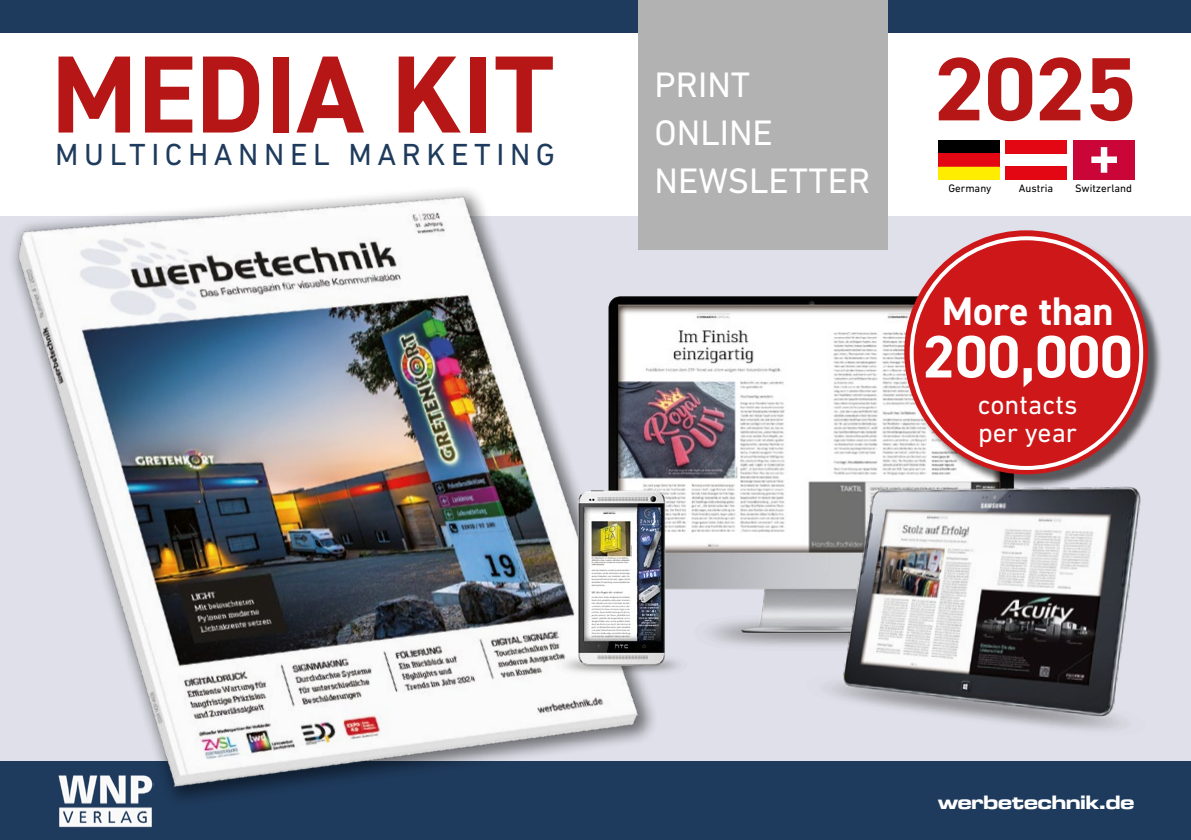
<style>
.page{position:relative;width:1191px;height:840px;background:#fff}
.page>*{position:absolute;margin:0;border:0;box-sizing:border-box;transform-origin:0 0}
.t1{font:700 110px "DIN2014";color:#b61615}
.t2{font:700 90px "DIN2014";color:#b61615;scale:1.06 1}
.t3{font:700 60px "DIN2014";color:#fff}
.t4{font:700 40px "DIN2014";color:#fff}
.t5{font:36px/48px "DIN Next LT Pro";color:#fff}
.t6{font:31px "DIN Next LT Pro";letter-spacing:.18em;color:#1e3a5c}
.t7{font:27.4px/28px "DIN Next LT Pro";color:#fff}
.t8{font:20px "Microgramma D Bold Exte";color:#fff}
.t9{font:11px "DIN Next LT Pro";color:#000}
</style>
<div class="page">
<div style="left:0;top:216px;width:1191px;height:623px;background:#dfe0e9"></div>
<div style="left:0;top:761px;width:1191px;height:78px;background:#1e3a5c"></div>
<div style="left:0;top:0;width:1191px;height:33px;background:#1e3a5c"></div>
<div style="left:638px;top:0;width:249px;height:249px;background:#b3b2b2"></div>
<div style="left:938px;top:166px;width:62px;height:14px;background:#ffed00"></div>
<div style="left:938px;top:140px;width:62px;height:13px;background:#000"></div>
<div style="left:938px;top:153px;width:62px;height:13px;background:#e30613"></div>
<div style="left:1005px;top:140px;width:61px;height:14px;background:#e30613"></div>
<div style="left:1005px;top:166px;width:61px;height:14px;background:#e30613"></div>
<div style="left:1073px;top:140px;width:61px;height:40px;background:#ca0538"></div>
<svg style="left:1091px;top:147px;width:26px;height:26px"></svg>
<img style="left:12px;top:190px;width:749px;height:638px">
<img style="left:595px;top:285px;width:311px;height:382px">
<img style="left:518px;top:473px;width:181px;height:218px">
<img style="left:793px;top:427px;width:348px;height:303px">
<div style="left:906px;top:232px;width:256px;height:256px;background:#000;opacity:.6"></div>
<svg style="left:904px;top:230px;width:244px;height:244px;background:#da5b5d"></svg>
<div style="left:911px;top:238px;width:230px;height:229px;background:#cd1719;border-radius:50%"></div>
<h1 class="t1" style="left:51px;top:21px;width:504px">MEDIA KIT</h1>
<h3 class="t6" style="left:55px;top:137px;width:501px">MULTICHANNEL MARKETING</h3>
<h3 class="t5" style="left:654px;top:60px;width:120px">PRINT<br>ONLINE</h3>
<h3 class="t5" style="left:654px;top:156px;width:217px">NEWSLETTER</h3>
<h2 class="t2" style="left:934px;top:29px;width:193px">2025</h2>
<p class="t9" style="left:948px;top:181px;width:45px">Germany</p>
<p class="t9" style="left:1019px;top:181px;width:36px">Austria</p>
<p class="t9" style="left:1075px;top:181px;width:58px">Switzerland</p>
<h3 class="t4" style="left:941px;top:285px;width:173px">More than</h3>
<h3 class="t3" style="left:922px;top:316px;width:211px">200,000</h3>
<h3 class="t7" style="left:978px;top:389px;width:101px">contacts per year</h3>
<h3 class="t8" style="left:938px;top:787px;width:198px">werbetechnik.de</h3>
</div>
